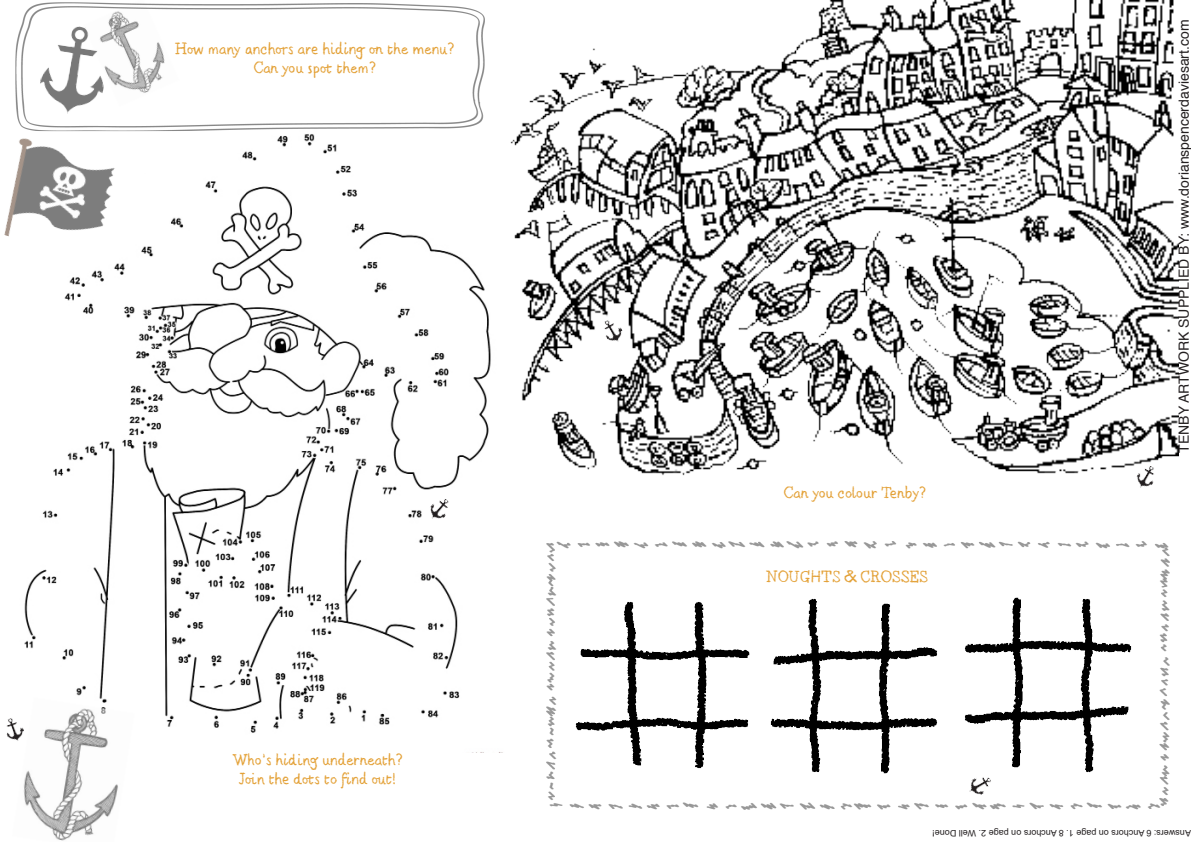
<style>
.page{position:relative;width:1191px;height:842px;background:#fff}
.page>*{position:absolute;margin:0;border:0;box-sizing:border-box;transform-origin:0 0}
.t1{font:14px/19px "Berton Roman";color:#e3a035;text-align:center}
.t2{font:14px "Helvetica";color:#231f20}
.t3{font:9px "Arial";color:#231f20}
</style>
<div class="page">
<img style="left:24px;top:131px;width:479px;height:622px">
<img style="left:15px;top:2px;width:470px;height:129px">
<img style="left:510px;top:0;width:668px;height:476px">
<img style="left:546px;top:542px;width:623px;height:267px">
<img style="left:574px;top:598px;width:182px;height:181px">
<img style="left:759px;top:598px;width:182px;height:181px">
<img style="left:960px;top:592px;width:182px;height:181px">
<img style="left:36px;top:22px;width:76px;height:96px">
<img style="left:1133px;top:462px;width:26px;height:26px">
<img style="left:599px;top:316px;width:27px;height:29px">
<img style="left:965px;top:772px;width:29px;height:27px">
<img style="left:6px;top:718px;width:6px;height:21px">
<img style="left:425px;top:495px;width:29px;height:29px">
<img style="left:4px;top:126px;width:141px;height:145px">
<img style="left:12px;top:697px;width:123px;height:144px">
<p class="t1" style="left:175px;top:40px;width:281px">How many anchors are hiding on the menu?<br>Can you spot them?</p>
<p class="t1" style="left:233px;top:750px;width:172px">Who’s hiding underneath?</p>
<p class="t1" style="left:239px;top:769px;width:160px">Join the dots to find out!</p>
<p class="t1" style="left:784px;top:484px;width:144px">Can you colour Tenby?</p>
<p class="t1" style="left:766px;top:568px;width:163px">NOUGHTS &amp; CROSSES</p>
<p class="t2" style="left:1173px;top:453px;width:434px;rotate:-90deg">TENBY ARTWORK SUPPLIED BY: www.dorianspencerdaviesart.com</p>
<p class="t3" style="left:1191px;top:839px;width:260px;rotate:-180deg">Answers: 6 Anchors on page 1. 8 Anchors on page 2. Well Done!</p>
</div>
